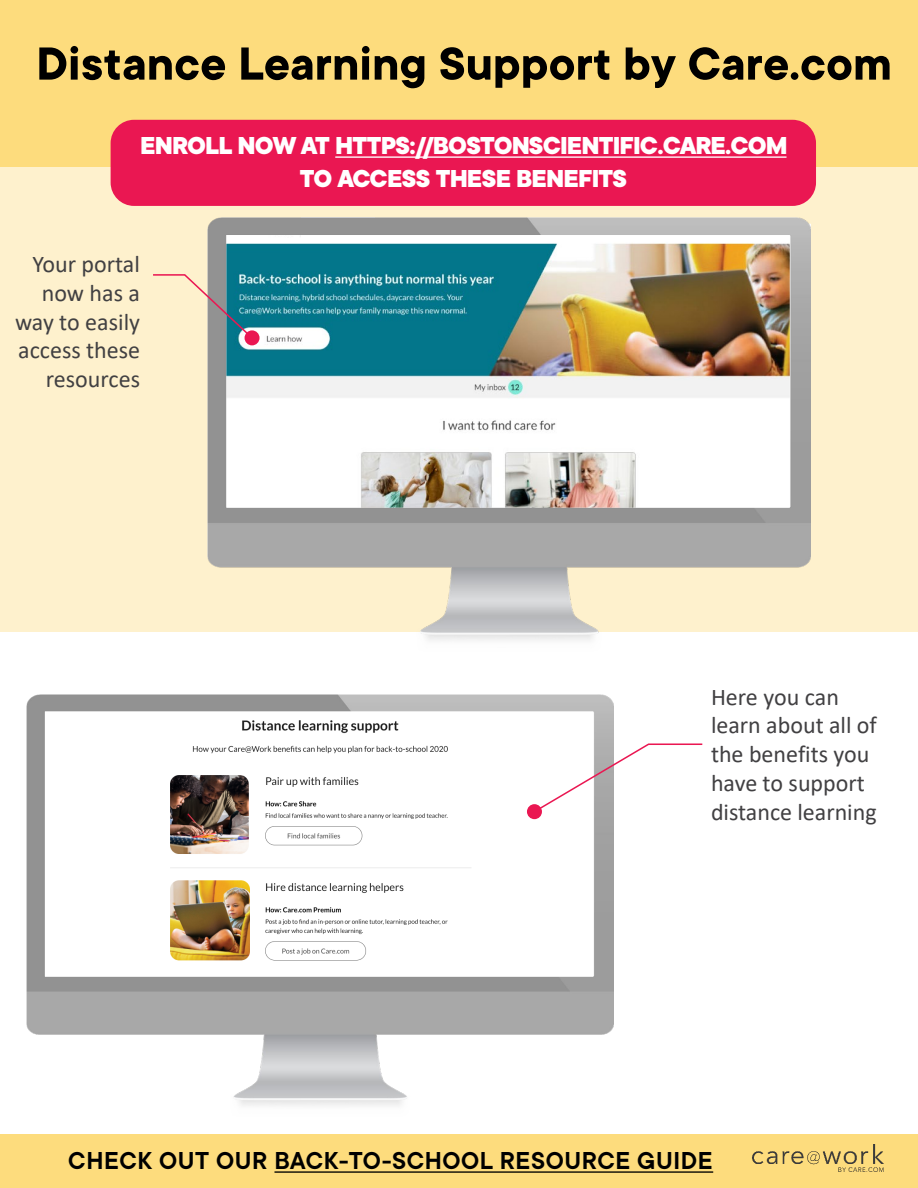
<style>
.page{position:relative;width:918px;height:1188px;background:#fff}
.page>*{position:absolute;margin:0;border:0;box-sizing:border-box;transform-origin:0 0}
.t1{font:700 51px "TT Commons";color:#000}
.t2{font:800 27px/32.4px "TT Commons";letter-spacing:-.035em;color:#fff;text-align:center}
.t3{font:600 27px "TT Commons";letter-spacing:.025em;color:#000}
.t4{font:24px/28.8px "Calibri";color:#414042;text-align:right}
</style>
<div class="page">
<div style="left:0;top:140px;width:918px;height:492px;background:#fef1cd"></div>
<img style="left:27px;top:695px;width:587px;height:411px">
<div style="left:0;top:0;width:918px;height:166px;background:#fddc7d"></div>
<div style="left:0;top:1134px;width:918px;height:54px;background:#fddc7d"></div>
<img style="left:752px;top:1144px;width:132px;height:28px">
<svg style="left:274px;top:1171px;width:439px;height:2px"></svg>
<div style="left:111px;top:120px;width:705px;height:86px;background:#ea1752;border-radius:23px"></div>
<svg style="left:335px;top:156px;width:452px;height:2px"></svg>
<svg style="left:532px;top:743px;width:171px;height:71px"></svg>
<div style="left:527px;top:804px;width:15px;height:15px;background:#ea1752;border-radius:50%"></div>
<img style="left:207px;top:217px;width:604px;height:424px">
<svg style="left:153px;top:273px;width:101px;height:67px"></svg>
<div style="left:245px;top:330px;width:15px;height:15px;background:#ea1752;border-radius:50%"></div>
<h1 class="t1" style="left:36px;top:36px;width:857px">Distance Learning Support by Care.com</h1>
<p class="t2" style="left:140px;top:130px;width:649px">ENROLL NOW AT HTTPS://BOSTONSCIENTIFIC.CARE.COM<br>TO ACCESS THESE BENEFITS</p>
<p class="t4" style="left:15px;top:249px;width:127px">Your portal now has a way to easily access these resources</p>
<p class="t4" style="left:711px;top:682px;width:167px;text-align:left">Here you can learn about all of the benefits you have to support distance learning</p>
<p class="t3" style="left:68px;top:1146px;width:646px">CHECK OUT OUR BACK-TO-SCHOOL RESOURCE GUIDE</p>
</div>
